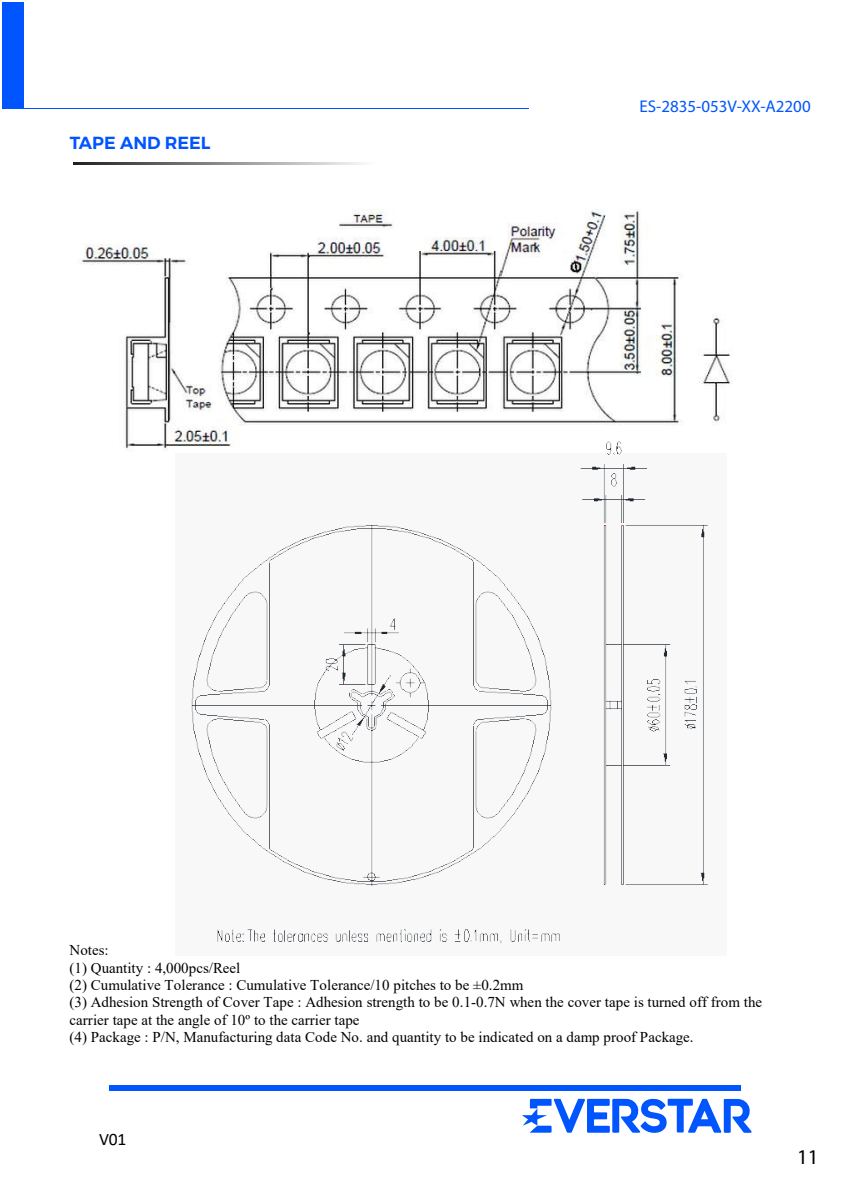
<style>
.page{position:relative;width:843px;height:1179px;background:#fff}
.page>*{position:absolute;margin:0;border:0;box-sizing:border-box;transform-origin:0 0}
.t1{font:21px "Myriad Pro";color:#000}
.t2{font:600 17.5px "Montserrat";color:#05f}
.t3{font:17.5px "Calibri";color:#000}
.t4{font:16.97px "Myriad Pro";color:#05f}
.t5{font:14.88px/17.3px "Times New Roman";color:#000}
</style>
<div class="page">
<img style="left:77px;top:209px;width:655px;height:242px">
<img style="left:175px;top:439px;width:551px;height:505px">
<div style="left:109px;top:1085px;width:631px;height:6px;background:#05f"></div>
<svg style="left:522px;top:1098px;width:229px;height:34px"></svg>
<div style="left:2px;top:2px;width:21px;height:106px;background:#05f"></div>
<hr style="left:2px;top:108px;width:527px;height:1px;background:#05f">
<svg style="left:73px;top:162px;width:289px;height:2px"></svg>
<p class="t2" style="left:70px;top:132px;width:142px">TAPE AND REEL</p>
<p class="t4" style="left:639px;top:95px;width:173px">ES-2835-053V-XX-A2200</p>
<p class="t5" style="left:70px;top:941px;width:694px">Notes:<br>(1) Quantity : 4,000pcs/Reel<br>(2) Cumulative Tolerance : Cumulative Tolerance/10 pitches to be ±0.2mm<br>(3) Adhesion Strength of Cover Tape : Adhesion strength to be 0.1-0.7N when the cover tape is turned off from the carrier tape at the angle of 10º to the carrier tape<br>(4) Package : P/N, Manufacturing data Code No. and quantity to be indicated on a damp proof Package.</p>
<p class="t3" style="left:99px;top:1126px;width:28px">V01</p>
<h1 class="t1" style="left:797px;top:1143px;width:23px">11</h1>
</div>
